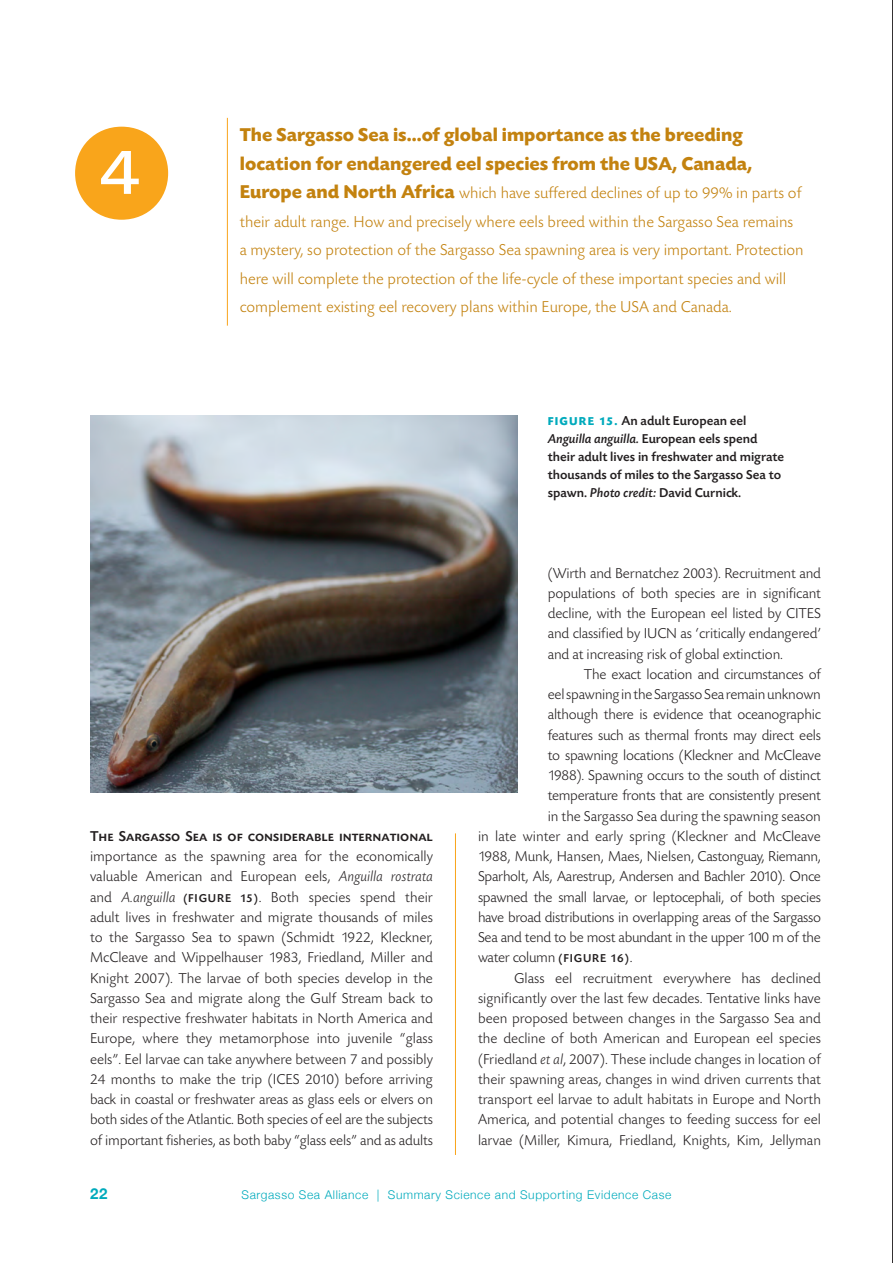
<style>
.page{position:relative;width:893px;height:1263px;background:#fff}
.page>*{position:absolute;margin:0;border:0;box-sizing:border-box;transform-origin:0 0}
.big_gold_no{font:99px "Whitney Index Black Rd Md";color:#f9a51b}
.section_opener{font:700 19.5px/28.5px "Today SBOP";color:#c3820f}
.section_opener-2{font:300 16.5px/28.5px "Today SBOP";color:#c3820f}
.body_text_2{font:300 15px/20.2px "Today SBOP";letter-spacing:-.015em;color:#231f20;text-align:justify}
.bodytext{font:300 15px/20.2px "Today SBOP";letter-spacing:-.01em;color:#231f20;text-align:justify}
.t1{font:700 15px "Helvetica Neue";color:#00aabc}
.figure_text{font:500 13.5px/18px "Today SBOP";color:#231f20}
.t2{font:300 12px "Helvetica Neue";letter-spacing:.05em;color:#00aabc}
.s1{font-weight:700;font-size:19.5px}
.s2{font-weight:700;font-size:12px;color:#00aabc}
.s3{font-style:italic}
.s4{font-family:"Today SBOP Medium SC";font-weight:400}
.s5{font-weight:500;font-size:12px}
</style>
<div class="page">
<hr style="left:892px;top:0;width:1px;height:1263px;background:#231f20">
<hr style="left:227px;top:118px;width:1px;height:208px;background:#f9a51b">
<img style="left:90px;top:416px;width:428px;height:377px">
<hr style="left:455px;top:833px;width:1px;height:322px;background:#f9a51b">
<p class="big_gold_no" style="left:72px;top:127px;width:100px">4</p>
<p class="section_opener" style="left:240px;top:121px;width:514px">The Sargasso Sea is...of global importance as the breeding location for endangered eel species from the USA, Canada,</p>
<p class="section_opener-2" style="left:240px;top:180px;width:565px"><span class="s1">Europe and North Africa</span> which have suffered declines of up to 99% in parts of their adult range. How and precisely where eels breed within the Sargasso Sea remains a mystery, so protection of the Sargasso Sea spawning area is very important. Protection here will complete the protection of the life-cycle of these important species and will complement existing eel recovery plans within Europe, the USA and Canada.</p>
<p class="figure_text" style="left:548px;top:412px;width:238px"><span class="s2">FIGURE 15.</span> An adult European eel <span class="s3">Anguilla anguilla.</span> European eels spend their adult lives in freshwater and migrate thousands of miles to the Sargasso Sea to spawn. <span class="s3">Photo credit:</span> David Curnick.</p>
<p class="bodytext" style="left:90px;top:826px;width:344px"><span class="s4">The Sargasso Sea is of considerable international </span>importance as the spawning area for the economically valuable American and European eels, <span class="s3">Anguilla rostrata </span>and <span class="s3">A.anguilla</span> <span class="s5">(FIGURE 15)</span>. Both species spend their adult lives in freshwater and migrate thousands of miles to the Sargasso Sea to spawn (Schmidt 1922, Kleckner, McCleave and Wippelhauser 1983, Friedland, Miller and Knight 2007). The larvae of both species develop in the Sargasso Sea and migrate along the Gulf Stream back to their respective freshwater habitats in North America and Europe, where they metamorphose into juvenile “glass eels”. Eel larvae can take anywhere between 7 and possibly 24 months to make the trip (ICES 2010) before arriving back in coastal or freshwater areas as glass eels or elvers on both sides of the Atlantic. Both species of eel are the subjects of important fisheries, as both baby “glass eels” and as adults</p>
<p class="bodytext" style="left:548px;top:563px;width:275px">(Wirth and Bernatchez 2003). Recruitment and populations of both species are in significant decline, with the European eel listed by CITES and classified by IUCN as ‘critically endangered’ and at increasing risk of global extinction.</p>
<p class="body_text_2" style="left:584px;top:664px;width:239px">The exact location and circumstances of</p>
<p class="body_text_2" style="left:548px;top:685px;width:275px">eel spawning in the Sargasso Sea remain unknown</p>
<p class="body_text_2" style="left:548px;top:705px;width:275px">although there is evidence that oceanographic</p>
<p class="body_text_2" style="left:548px;top:725px;width:275px">features such as thermal fronts may direct eels</p>
<p class="body_text_2" style="left:548px;top:745px;width:275px">to spawning locations (Kleckner and McCleave</p>
<p class="body_text_2" style="left:548px;top:766px;width:275px">1988). Spawning occurs to the south of distinct</p>
<p class="body_text_2" style="left:548px;top:786px;width:275px">temperature fronts that are consistently present</p>
<p class="body_text_2" style="left:548px;top:806px;width:275px">in the Sargasso Sea during the spawning season</p>
<p class="body_text_2" style="left:478px;top:826px;width:344px">in late winter and early spring (Kleckner and McCleave</p>
<p class="body_text_2" style="left:478px;top:847px;width:344px">1988, Munk, Hansen, Maes, Nielsen, Castonguay, Riemann,</p>
<p class="body_text_2" style="left:478px;top:867px;width:344px">Sparholt, Als, Aarestrup, Andersen and Bachler 2010). Once</p>
<p class="body_text_2" style="left:478px;top:887px;width:344px">spawned the small larvae, or leptocephali, of both species</p>
<p class="body_text_2" style="left:478px;top:907px;width:345px">have broad distributions in overlapping areas of the Sargasso</p>
<p class="body_text_2" style="left:478px;top:928px;width:344px">Sea and tend to be most abundant in the upper 100 m of the</p>
<p class="body_text_2" style="left:478px;top:948px;width:156px">water column <span class="s5">(FIGURE 16)</span>.</p>
<p class="body_text_2" style="left:478px;top:968px;width:345px;text-indent:36px">Glass eel recruitment everywhere has declined significantly over the last few decades. Tentative links have been proposed between changes in the Sargasso Sea and the decline of both American and European eel species (Friedland <span class="s3">et al</span>, 2007). These include changes in location of their spawning areas, changes in wind driven currents that transport eel larvae to adult habitats in Europe and North America, and potential changes to feeding success for eel larvae (Miller, Kimura, Friedland, Knights, Kim, Jellyman</p>
<p class="t1" style="left:90px;top:1180px;width:19px">22</p>
<p class="t2" style="left:242px;top:1185px;width:431px">Sargasso Sea Alliance | Summary Science and Supporting Evidence Case</p>
</div>
